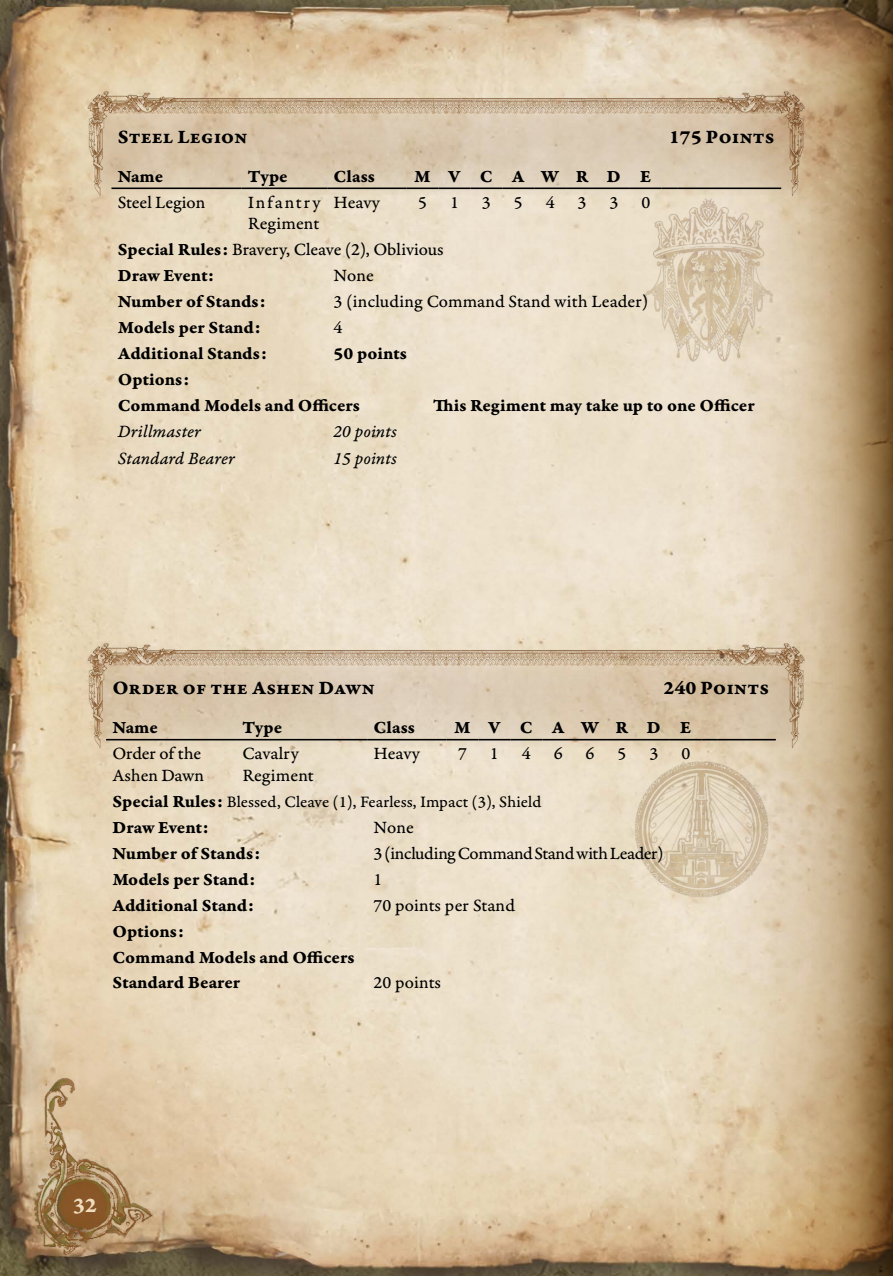
<style>
.page{position:relative;width:893px;height:1276px;background:#fff}
.page>*{position:absolute;margin:0;border:0;box-sizing:border-box;transform-origin:0 0}
.t1{font:22.5px "Garamond Premr Pro Bd Capt";color:#f0ddbe}
.t2{font:20.25px "Garamond Premr Pro Bd Capt";color:#000}
.t3{font:18.22px/25.9px "Garamond Premr Pro Bd Capt";letter-spacing:-.005em;color:#000}
.t4{font:18.22px/21.4px "Garamond Premr Pro Capt";letter-spacing:-.01em;color:#000}
.t5{font:18.22px "Garamond Premr Pro It Capt";color:#000}
.t6{font:18.22px "Garamond Premr Pro Bd Capt";letter-spacing:1.015em;color:#000}
.t7{font:16.88px "Garamond Premr Pro Capt";letter-spacing:.005em;color:#000}
.s1{font-family:"Garamond Premr Pro Bd Capt"}
.s2{font-family:"Garamond Premr Pro Bd Capt";font-size:18.22px}
</style>
<div class="page">
<img style="left:0;top:0;width:678px;height:1276px">
<svg style="left:678px;top:0;width:108px;height:1276px"></svg>
<svg style="left:786px;top:0;width:107px;height:1276px"></svg>
<img style="left:29px;top:998px;width:172px;height:265px">
<img style="left:633px;top:271px;width:150px;height:100px">
<img style="left:627px;top:822px;width:150px;height:98px">
<img style="left:65px;top:90px;width:762px;height:181px">
<hr style="left:111px;top:187px;width:131px;height:2px;background:#000">
<hr style="left:242px;top:187px;width:85px;height:2px;background:#000">
<hr style="left:327px;top:187px;width:80px;height:2px;background:#000">
<hr style="left:407px;top:187px;width:31px;height:2px;background:#000">
<hr style="left:438px;top:187px;width:32px;height:2px;background:#000">
<hr style="left:470px;top:187px;width:32px;height:2px;background:#000">
<hr style="left:502px;top:187px;width:32px;height:2px;background:#000">
<hr style="left:534px;top:187px;width:32px;height:2px;background:#000">
<hr style="left:566px;top:187px;width:32px;height:2px;background:#000">
<hr style="left:598px;top:187px;width:32px;height:2px;background:#000">
<hr style="left:630px;top:187px;width:32px;height:2px;background:#000">
<svg style="left:662px;top:187px;width:15px;height:2px"></svg>
<hr style="left:677px;top:187px;width:104px;height:2px;background:#000">
<img style="left:65px;top:641px;width:762px;height:181px">
<hr style="left:106px;top:739px;width:130px;height:1px;background:#000">
<hr style="left:236px;top:739px;width:131px;height:1px;background:#000">
<hr style="left:367px;top:739px;width:80px;height:1px;background:#000">
<hr style="left:447px;top:739px;width:31px;height:1px;background:#000">
<hr style="left:478px;top:739px;width:32px;height:1px;background:#000">
<hr style="left:510px;top:739px;width:32px;height:1px;background:#000">
<hr style="left:542px;top:739px;width:32px;height:1px;background:#000">
<hr style="left:574px;top:739px;width:32px;height:1px;background:#000">
<hr style="left:606px;top:739px;width:32px;height:1px;background:#000">
<hr style="left:638px;top:739px;width:32px;height:1px;background:#000">
<hr style="left:670px;top:739px;width:32px;height:1px;background:#000">
<svg style="left:702px;top:739px;width:15px;height:1px"></svg>
<hr style="left:717px;top:739px;width:59px;height:1px;background:#000">
<p class="t2" style="left:118px;top:124px;width:131px">Steel Legion</p>
<p class="t2" style="left:669px;top:124px;width:107px">175 Points</p>
<p class="t3" style="left:118px;top:163px;width:47px">Name</p>
<p class="t3" style="left:248px;top:163px;width:41px">Type</p>
<p class="t3" style="left:334px;top:163px;width:43px">Class</p>
<p class="t6" style="left:414px;top:165px;width:239px">MVCAWRDE</p>
<p class="t4" style="left:118px;top:192px;width:89px">Steel Legion</p>
<p class="t4" style="left:248px;top:192px;width:75px">Infantry<br>Regiment</p>
<p class="t4" style="left:334px;top:192px;width:48px">Heavy</p>
<p class="t4" style="left:418px;top:192px;width:10px">5</p>
<p class="t4" style="left:450px;top:192px;width:10px">1</p>
<p class="t4" style="left:482px;top:192px;width:10px">3</p>
<p class="t4" style="left:514px;top:192px;width:10px">5</p>
<p class="t4" style="left:546px;top:192px;width:10px">4</p>
<p class="t4" style="left:578px;top:192px;width:10px">3</p>
<p class="t4" style="left:609px;top:192px;width:10px">3</p>
<p class="t4" style="left:641px;top:192px;width:10px">0</p>
<p class="t4" style="left:118px;top:239px;width:327px"><span class="s1">Special Rules:</span> Bravery, Cleave (2), Oblivious</p>
<p class="t3" style="left:118px;top:263px;width:98px">Draw Event:</p>
<p class="t4" style="left:334px;top:265px;width:42px">None</p>
<p class="t3" style="left:118px;top:289px;width:150px">Number of Stands:</p>
<p class="t4" style="left:334px;top:291px;width:316px">3 (including Command Stand with Leader)</p>
<p class="t3" style="left:118px;top:315px;width:144px">Models per Stand:</p>
<p class="t4" style="left:334px;top:317px;width:10px">4</p>
<p class="t3" style="left:118px;top:341px;width:151px">Additional Stands:</p>
<p class="t3" style="left:334px;top:341px;width:75px">50 points</p>
<p class="t3" style="left:118px;top:367px;width:243px">Options:<br>Command Models and Officers</p>
<p class="t3" style="left:433px;top:393px;width:323px">This Regiment may take up to one Officer</p>
<p class="t5" style="left:118px;top:421px;width:85px">Drillmaster</p>
<p class="t5" style="left:334px;top:421px;width:65px">20 points</p>
<p class="t5" style="left:118px;top:447px;width:118px">Standard Bearer</p>
<p class="t5" style="left:334px;top:447px;width:65px">15 points</p>
<p class="t2" style="left:112px;top:675px;width:264px">Order of the Ashen Dawn</p>
<p class="t2" style="left:663px;top:675px;width:107px">240 Points</p>
<p class="t3" style="left:112px;top:715px;width:47px">Name</p>
<p class="t3" style="left:242px;top:715px;width:41px">Type</p>
<p class="t3" style="left:374px;top:715px;width:43px">Class</p>
<p class="t6" style="left:454px;top:716px;width:239px">MVCAWRDE</p>
<p class="t4" style="left:112px;top:743px;width:93px">Order of the<br>Ashen Dawn</p>
<p class="t4" style="left:242px;top:743px;width:73px">Cavalry<br>Regiment</p>
<p class="t4" style="left:374px;top:743px;width:48px">Heavy</p>
<p class="t4" style="left:458px;top:743px;width:10px">7</p>
<p class="t4" style="left:490px;top:743px;width:10px">1</p>
<p class="t4" style="left:522px;top:743px;width:10px">4</p>
<p class="t4" style="left:554px;top:743px;width:10px">6</p>
<p class="t4" style="left:586px;top:743px;width:10px">6</p>
<p class="t4" style="left:617px;top:743px;width:10px">5</p>
<p class="t4" style="left:649px;top:743px;width:10px">3</p>
<p class="t4" style="left:681px;top:743px;width:10px">0</p>
<p class="t7" style="left:112px;top:791px;width:430px"><span class="s2">Special Rules:</span> Blessed, Cleave (1), Fearless, Impact (3), Shield</p>
<p class="t3" style="left:112px;top:814px;width:98px">Draw Event:</p>
<p class="t4" style="left:374px;top:816px;width:42px">None</p>
<p class="t3" style="left:112px;top:840px;width:150px">Number of Stands:</p>
<p class="t4" style="left:374px;top:842px;width:291px">3 (including Command Stand with Leader)</p>
<p class="t3" style="left:112px;top:866px;width:144px">Models per Stand:</p>
<p class="t4" style="left:374px;top:868px;width:10px">1</p>
<p class="t3" style="left:112px;top:892px;width:143px">Additional Stand:</p>
<p class="t4" style="left:374px;top:894px;width:143px">70 points per Stand</p>
<p class="t3" style="left:112px;top:918px;width:243px">Options:<br>Command Models and Officers<br>Standard Bearer</p>
<p class="t4" style="left:374px;top:972px;width:69px">20 points</p>
<p class="t1" style="left:73px;top:1191px;width:26px">32</p>
</div>
